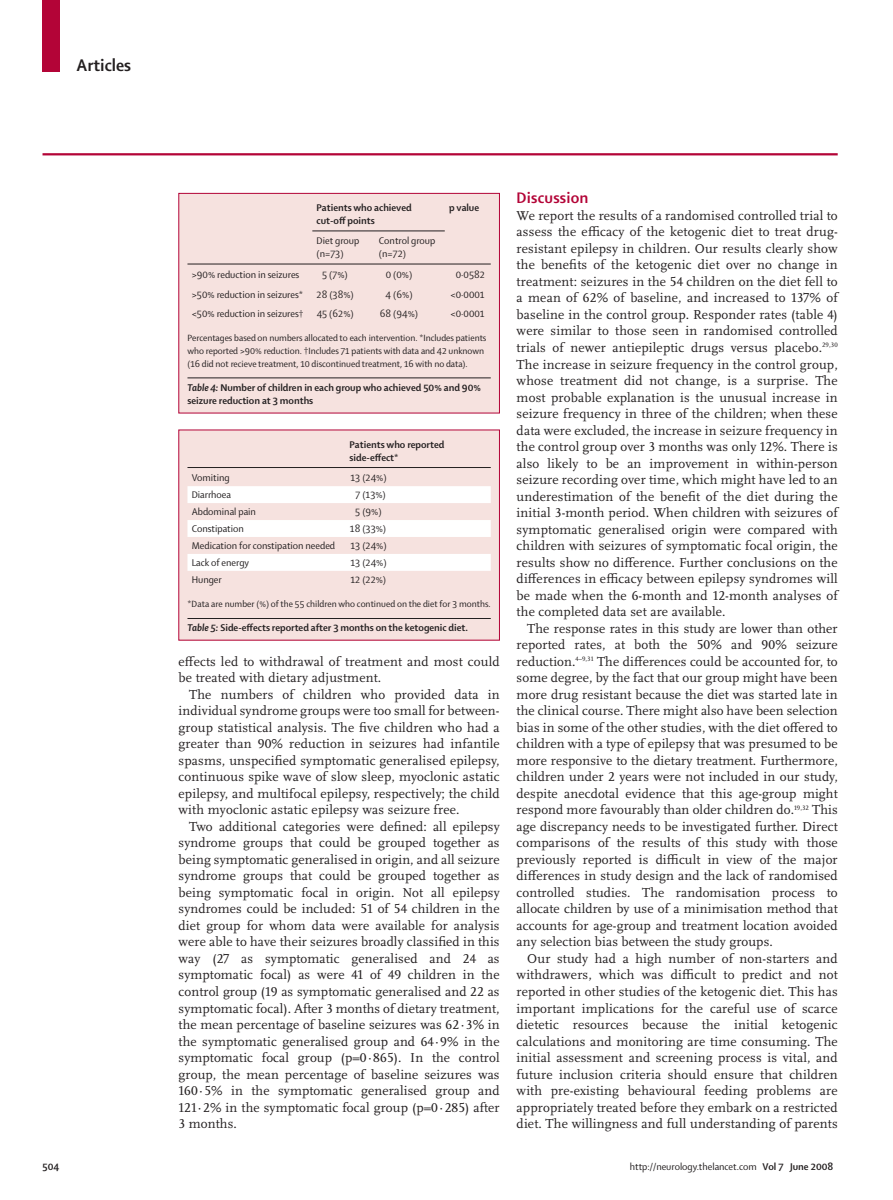
<style>
.page{position:relative;width:893px;height:1200px;background:#fff}
.page>*{position:absolute;margin:0;border:0;box-sizing:border-box;transform-origin:0 0}
.t1{font:700 18px "Shaker 2 Lancet";color:#231f20}
.t2{font:700 16.5px "Shaker 2 Lancet";letter-spacing:.01em;color:#b30437}
.t3{font:13.5px/16.5px "Scala Lancet Pro";letter-spacing:.01em;color:#231f20;text-align:justify}
.t4{font:10.5px/12.8px "Shaker 2 Lancet";color:#231f20}
.t5{font:700 10.5px/12.8px "Shaker 2 Lancet";color:#231f20}
.t6{font:9.75px/12.8px "Shaker 2 Lancet";color:#231f20}
.s1{font-size:10.5px}
.s2{font-style:italic}
.s3{font-weight:700}
</style>
<div class="page">
<div style="left:43px;top:0;width:17px;height:71px;background:#b30437"></div>
<hr style="left:43px;top:153px;width:795px;height:2px;background:#b30437">
<div style="left:179px;top:430px;width:320px;height:210px;background:#f6e2df"></div>
<hr style="left:187px;top:618px;width:304px;height:1px;background:#231f20">
<svg style="left:187px;top:486px;width:304px;height:84px"></svg>
<hr style="left:187px;top:467px;width:158px;height:1px;background:#231f20">
<hr style="left:345px;top:467px;width:146px;height:1px;background:#231f20">
<div style="left:179px;top:193px;width:320px;height:220px;background:#f6e2df"></div>
<hr style="left:187px;top:377px;width:304px;height:1px;background:#231f20">
<hr style="left:187px;top:264px;width:304px;height:1px;background:#231f20">
<hr style="left:312px;top:230px;width:63px;height:1px;background:#231f20">
<hr style="left:375px;top:230px;width:70px;height:1px;background:#231f20">
<div style="left:179px;top:193px;width:321px;height:220px;border:1px solid #b30437"></div>
<h1 class="t1" style="left:77px;top:58px;width:56px">Articles</h1>
<p class="t5" style="left:317px;top:202px;width:97px">Patients who achieved cut-off points</p>
<p class="t5" style="left:449px;top:202px;width:32px">p value</p>
<p class="t4" style="left:317px;top:235px;width:44px">Diet group (n=73)</p>
<p class="t4" style="left:379px;top:235px;width:58px">Control group (n=72)</p>
<p class="t4" style="left:192px;top:268px;width:109px">&gt;90% reduction in seizures</p>
<p class="t4" style="left:322px;top:268px;width:27px">5 (7%)</p>
<p class="t4" style="left:386px;top:268px;width:28px">0 (0%)</p>
<p class="t4" style="left:456px;top:268px;width:31px">0·0582</p>
<p class="t4" style="left:192px;top:289px;width:113px">&gt;50% reduction in seizures*</p>
<p class="t4" style="left:317px;top:289px;width:39px">28 (38%)</p>
<p class="t4" style="left:386px;top:289px;width:29px">4 (6%)</p>
<p class="t4" style="left:451px;top:289px;width:35px">&lt;0·0001</p>
<p class="t4" style="left:192px;top:307px;width:113px">&lt;50% reduction in seizures†</p>
<p class="t4" style="left:317px;top:307px;width:39px">45 (62%)</p>
<p class="t4" style="left:380px;top:307px;width:40px">68 (94%)</p>
<p class="t4" style="left:451px;top:307px;width:35px">&lt;0·0001</p>
<p class="t6" style="left:187px;top:332px;width:300px">Percentages based on numbers allocated to each intervention. *Includes patients who reported &gt;90% reduction. <span class="s1">†</span>Includes 71 patients with data and 42 unknown (16 did not recieve treatment, 10 discontinued treatment, 16 with no data).</p>
<p class="t5" style="left:187px;top:381px;width:295px;line-height:13.5px"><span class="s2">Table 4:</span> Number of children in each group who achieved 50% and 90% seizure reduction at 3 months</p>
<p class="t5" style="left:350px;top:439px;width:96px">Patients who reported side-effect*</p>
<p class="t4" style="left:192px;top:472px;width:39px">Vomiting</p>
<p class="t4" style="left:351px;top:472px;width:38px">13 (24%)</p>
<p class="t4" style="left:192px;top:489px;width:41px">Diarrhoea</p>
<p class="t4" style="left:355px;top:489px;width:32px">7 (13%)</p>
<p class="t4" style="left:192px;top:506px;width:66px">Abdominal pain</p>
<p class="t4" style="left:355px;top:506px;width:28px">5 (9%)</p>
<p class="t4" style="left:192px;top:523px;width:54px">Constipation</p>
<p class="t4" style="left:350px;top:523px;width:38px">18 (33%)</p>
<p class="t4" style="left:192px;top:539px;width:145px">Medication for constipation needed</p>
<p class="t4" style="left:351px;top:539px;width:38px">13 (24%)</p>
<p class="t4" style="left:192px;top:556px;width:59px">Lack of energy</p>
<p class="t4" style="left:351px;top:556px;width:38px">13 (24%)</p>
<p class="t4" style="left:192px;top:573px;width:31px">Hunger</p>
<p class="t4" style="left:350px;top:573px;width:37px">12 (22%)</p>
<p class="t6" style="left:187px;top:598px;width:305px">*Data are number (%) of the 55 children who continued on the diet for 3 months.</p>
<p class="t5" style="left:187px;top:622px;width:282px"><span class="s2">Table 5:</span> Side-effects reported after 3 months on the ketogenic diet.</p>
<p class="t3" style="left:179px;top:654px;width:323px">effects led to withdrawal of treatment and most could be treated with dietary adjustment.</p>
<p class="t3" style="left:179px;top:687px;width:323px;text-indent:11px">The numbers of children who provided data in individual syndrome groups were too small for between&shy;group statistical analysis. The five children who had a greater than 90% reduction in seizures had infantile spasms, unspecified symptomatic generalised epilepsy, continuous spike wave of slow sleep, myoclonic astatic epilepsy, and multifocal epilepsy, respectively; the child with myoclonic astatic epilepsy was seizure free.</p>
<p class="t3" style="left:179px;top:819px;width:323px;text-indent:11px">Two additional categories were defined: all epilepsy syndrome groups that could be grouped together as being symptomatic generalised in origin, and all seizure syndrome groups that could be grouped together as being symptomatic focal in origin. Not all epilepsy syndromes could be included: 51 of 54 children in the diet group for whom data were available for analysis were able to have their seizures broadly classified in this way (27 as symptomatic generalised and 24 as symptomatic focal) as were 41 of 49 children in the control group (19 as symptomatic generalised and 22 as symptomatic focal). After 3 months of dietary treatment, the mean percentage of baseline seizures was 62·3% in the symptomatic generalised group and 64·9% in the symptomatic focal group (p=0·865). In the control group, the mean percentage of baseline seizures was 160·5% in the symptomatic generalised group and 121·2% in the symptomatic focal group (p=0·285) after 3 months.</p>
<p class="t2" style="left:517px;top:191px;width:73px">Discussion</p>
<p class="t3" style="left:517px;top:208px;width:323px">We report the results of a randomised controlled trial to assess the efficacy of the ketogenic diet to treat drug&shy;resistant epilepsy in children. Our results clearly show the benefits of the ketogenic diet over no change in treatment: seizures in the 54 children on the diet fell to a mean of 62% of baseline, and increased to 137% of baseline in the control group. Responder rates (table 4) were similar to those seen in randomised controlled trials of newer antiepileptic drugs versus placebo.<sup>29,30<br></sup>The increase in seizure frequency in the control group, whose treatment did not change, is a surprise. The most probable explanation is the unusual increase in seizure frequency in three of the children; when these data were excluded, the increase in seizure frequency in the control group over 3 months was only 12%. There is also likely to be an improvement in within-person seizure recording over time, which might have led to an underestimation of the benefit of the diet during the initial 3-month period. When children with seizures of symptomatic generalised origin were compared with children with seizures of symptomatic focal origin, the results show no difference. Further conclusions on the differences in efficacy between epilepsy syndromes will be made when the 6-month and 12-month analyses of the completed data set are available.</p>
<p class="t3" style="left:517px;top:621px;width:323px;text-indent:11px">The response rates in this study are lower than other reported rates, at both the 50% and 90% seizure reduction.<sup>4–9,31</sup> The differences could be accounted for, to some degree, by the fact that our group might have been more drug resistant because the diet was started late in the clinical course. There might also have been selection bias in some of the other studies, with the diet offered to children with a type of epilepsy that was presumed to be more responsive to the dietary treatment. Furthermore, children under 2 years were not included in our study, despite anecdotal evidence that this age-group might respond more favourably than older children do.<sup>19,32</sup> This age discrepancy needs to be investigated further. Direct comparisons of the results of this study with those previously reported is difficult in view of the major differences in study design and the lack of randomised controlled studies. The randomisation process to allocate children by use of a minimisation method that accounts for age-group and treatment location avoided any selection bias between the study groups.</p>
<p class="t3" style="left:517px;top:951px;width:323px;text-indent:11px">Our study had a high number of non-starters and withdrawers, which was difficult to predict and not reported in other studies of the ketogenic diet. This has important implications for the careful use of scarce dietetic resources because the initial ketogenic calculations and monitoring are time consuming. The initial assessment and screening process is vital, and future inclusion criteria should ensure that children with pre-existing behavioural feeding problems are appropriately treated before they embark on a restricted diet. The willingness and full understanding of parents</p>
<p class="t5" style="left:43px;top:1160px;width:18px">504</p>
<p class="t4" style="left:630px;top:1160px;width:205px">http://neurology.thelancet.com <span class="s3">Vol 7 June 2008</span></p>
</div>
